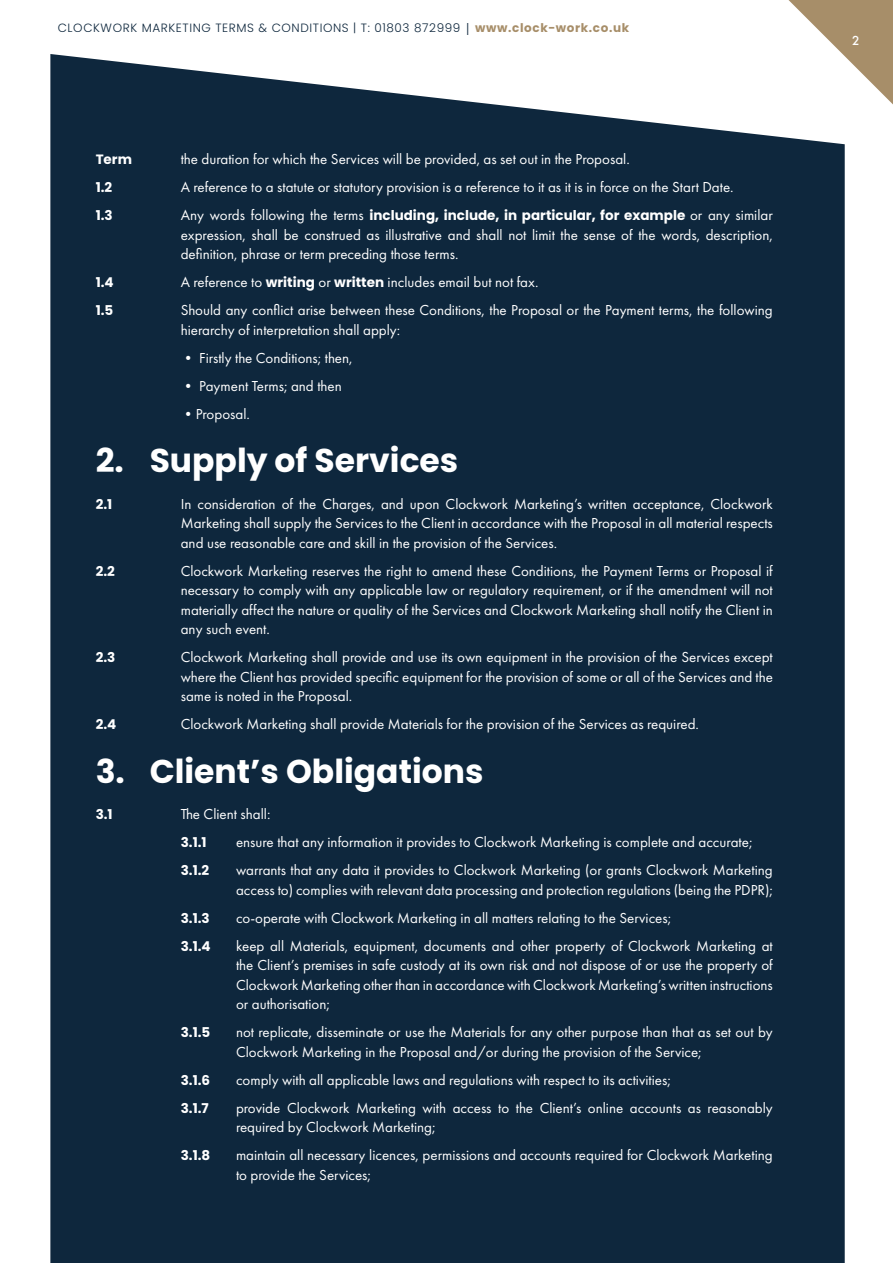
<style>
.page{position:relative;width:893px;height:1263px;background:#fff}
.page>*{position:absolute;margin:0;border:0;box-sizing:border-box;transform-origin:0 0}
.t1{font:700 33px "Poppins";color:#fff}
.MAIN_BODY{font:15px/19.5px "Futura PT";color:#fff}
.MAIN_BODY-2{font:700 13.5px "Poppins";color:#fff}
.t2{font:300 12px "Poppins";letter-spacing:.05em;color:#0e273d}
.t3{font:500 12px "Futura";color:#fff}
.s1{font-family:"Futura PT";font-weight:400}
.s2{font-weight:700;color:#a78e69}
.s3{font-family:"Futura PT";font-weight:400;font-size:15px}
.s4{font-family:"Poppins";font-weight:700;font-size:13.5px}
</style>
<div class="page">
<div style="left:50px;top:54px;width:795px;height:1209px;background:#0e273d"></div>
<svg style="left:788px;top:0;width:105px;height:104px"></svg>
<p class="t2" style="left:58px;top:21px;width:573px">CLOCKWORK MARKETING TERMS &amp; CONDITIONS | T: 01803 872999 <span class="s1">|</span> <span class="s2">www.clock-work.co.uk</span></p>
<p class="MAIN_BODY-2" style="left:96px;top:152px;width:38px">Term</p>
<p class="MAIN_BODY" style="left:181px;top:149px;width:451px">the duration for which the Services will be provided, as set out in the Proposal.</p>
<p class="MAIN_BODY-2" style="left:96px;top:180px;width:18px">1.2</p>
<p class="MAIN_BODY" style="left:181px;top:177px;width:554px">A reference to a statute or statutory provision is a reference to it as it is in force on the Start Date.</p>
<p class="MAIN_BODY-2" style="left:96px;top:208px;width:19px">1.3</p>
<p class="MAIN_BODY-2" style="left:181px;top:208px;width:594px"><span class="s3">Any words following the terms</span> including, include, in particular, for example <span class="s3">or any similar</span></p>
<p class="MAIN_BODY" style="left:181px;top:225px;width:594px">expression, shall be construed as illustrative and shall not limit the sense of the words, description, definition, phrase or term preceding those terms.</p>
<p class="MAIN_BODY-2" style="left:96px;top:275px;width:20px">1.4</p>
<p class="MAIN_BODY" style="left:181px;top:272px;width:359px">A reference to <span class="s4">writing</span> or <span class="s4">written</span> includes email but not fax.</p>
<p class="MAIN_BODY-2" style="left:96px;top:303px;width:19px">1.5</p>
<p class="MAIN_BODY" style="left:181px;top:300px;width:594px">Should any conflict arise between these Conditions, the Proposal or the Payment terms, the following hierarchy of interpretation shall apply:</p>
<p class="MAIN_BODY" style="left:181px;top:348px;width:173px">• Firstly the Conditions; then,</p>
<p class="MAIN_BODY" style="left:181px;top:376px;width:163px">• Payment Terms; and then</p>
<p class="MAIN_BODY" style="left:181px;top:404px;width:71px">•Proposal.</p>
<p class="t1" style="left:96px;top:442px;width:364px">2. Supply of Services</p>
<p class="MAIN_BODY-2" style="left:96px;top:496px;width:18px">2.1</p>
<p class="MAIN_BODY" style="left:181px;top:494px;width:594px;text-align:justify">In consideration of the Charges, and upon Clockwork Marketing’s written acceptance, Clockwork Marketing shall supply the Services to the Client in accordance with the Proposal in all material respects and use reasonable care and skill in the provision of the Services.</p>
<p class="MAIN_BODY-2" style="left:96px;top:563px;width:21px">2.2</p>
<p class="MAIN_BODY" style="left:181px;top:561px;width:594px;text-align:justify">Clockwork Marketing reserves the right to amend these Conditions, the Payment Terms or Proposal if necessary to comply with any applicable law or regulatory requirement, or if the amendment will not materially affect the nature or quality of the Services and Clockwork Marketing shall notify the Client in any such event.</p>
<p class="MAIN_BODY-2" style="left:96px;top:650px;width:21px">2.3</p>
<p class="MAIN_BODY" style="left:181px;top:647px;width:594px;text-align:justify">Clockwork Marketing shall provide and use its own equipment in the provision of the Services except where the Client has provided specific equipment for the provision of some or all of the Services and the same is noted in the Proposal.</p>
<p class="MAIN_BODY-2" style="left:96px;top:717px;width:22px">2.4</p>
<p class="MAIN_BODY" style="left:181px;top:714px;width:520px">Clockwork Marketing shall provide Materials for the provision of the Services as required.</p>
<p class="t1" style="left:96px;top:752px;width:389px">3. Client’s Obligations</p>
<p class="MAIN_BODY-2" style="left:96px;top:807px;width:19px">3.1</p>
<p class="MAIN_BODY" style="left:181px;top:804px;width:91px">The Client shall:</p>
<p class="MAIN_BODY-2" style="left:181px;top:835px;width:27px">3.1.1</p>
<p class="MAIN_BODY" style="left:236px;top:832px;width:518px">ensure that any information it provides to Clockwork Marketing is complete and accurate;</p>
<p class="MAIN_BODY-2" style="left:181px;top:863px;width:30px">3.1.2</p>
<p class="MAIN_BODY" style="left:236px;top:860px;width:538px">warrants that any data it provides to Clockwork Marketing (or grants Clockwork Marketing access to) complies with relevant data processing and protection regulations (being the PDPR);</p>
<p class="MAIN_BODY-2" style="left:181px;top:910px;width:31px">3.1.3</p>
<p class="MAIN_BODY" style="left:236px;top:908px;width:437px">co-operate with Clockwork Marketing in all matters relating to the Services;</p>
<p class="MAIN_BODY-2" style="left:181px;top:938px;width:31px">3.1.4</p>
<p class="MAIN_BODY" style="left:236px;top:936px;width:538px;text-align:justify">keep all Materials, equipment, documents and other property of Clockwork Marketing at the Client’s premises in safe custody at its own risk and not dispose of or use the property of Clockwork Marketing other than in accordance with Clockwork Marketing’s written instructions or authorisation;</p>
<p class="MAIN_BODY-2" style="left:181px;top:1025px;width:31px">3.1.5</p>
<p class="MAIN_BODY" style="left:236px;top:1022px;width:538px">not replicate, disseminate or use the Materials for any other purpose than that as set out by<br>Clockwork Marketing in the Proposal and/or during the provision of the Service;</p>
<p class="MAIN_BODY-2" style="left:181px;top:1072px;width:31px">3.1.6</p>
<p class="MAIN_BODY" style="left:236px;top:1070px;width:436px">comply with all applicable laws and regulations with respect to its activities;</p>
<p class="MAIN_BODY-2" style="left:181px;top:1100px;width:30px">3.1.7</p>
<p class="MAIN_BODY" style="left:236px;top:1098px;width:538px">provide Clockwork Marketing with access to the Client’s online accounts as reasonably required by Clockwork Marketing;</p>
<p class="MAIN_BODY-2" style="left:181px;top:1148px;width:31px">3.1.8</p>
<p class="MAIN_BODY" style="left:236px;top:1145px;width:538px">maintain all necessary licences, permissions and accounts required for Clockwork Marketing to provide the Services;</p>
<p class="t3" style="left:852px;top:32px;width:9px">2</p>
</div>
